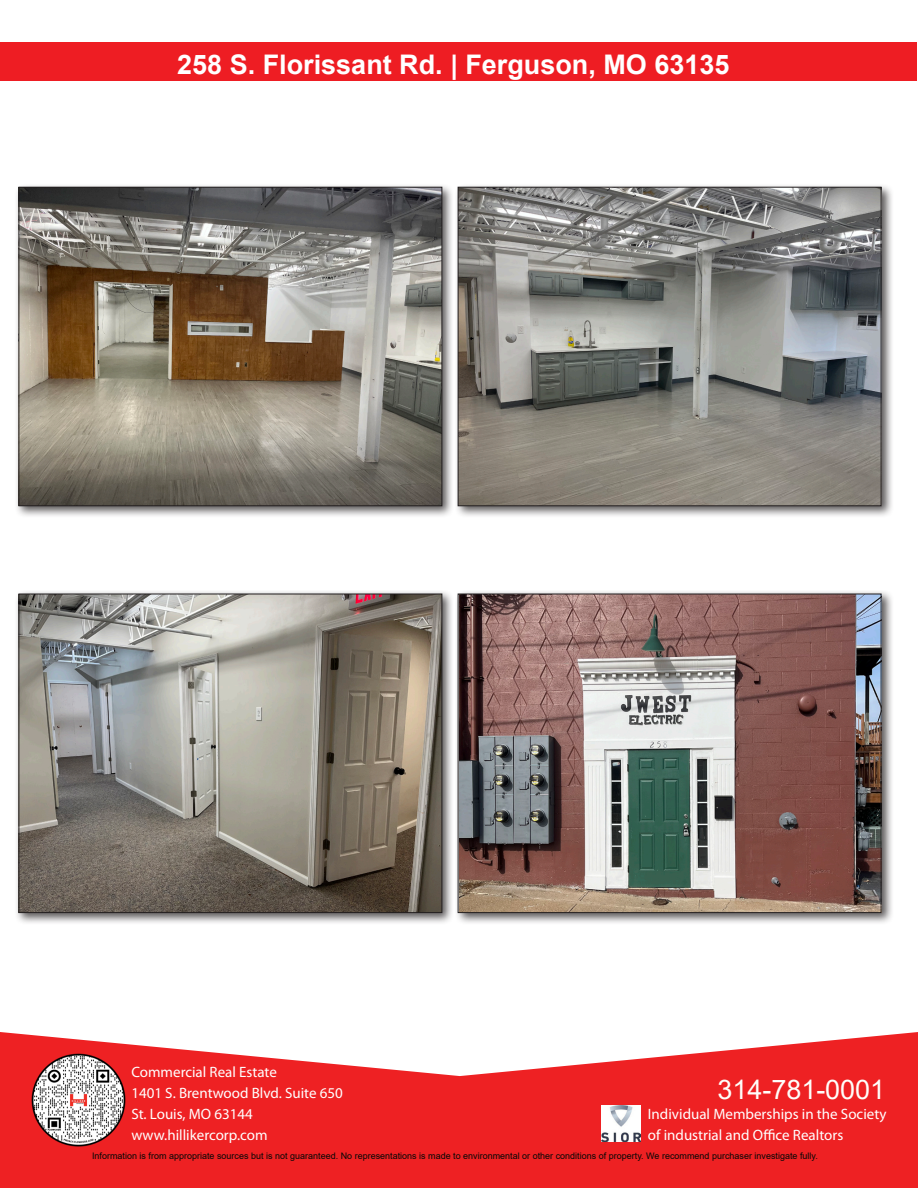
<style>
.page{position:relative;width:918px;height:1188px;background:#fff}
.page>*{position:absolute;margin:0;border:0;box-sizing:border-box;transform-origin:0 0}
.t1{font:700 27px "Arial";color:#fff}
.t2{font:27px "Arial";color:#fffefa}
.Text{font:15px "Myriad Pro";color:#fff}
.t3{font:9px "Arial";color:#050706}
</style>
<div class="page">
<svg style="left:0;top:1032px;width:918px;height:156px;fill:#ee2123"></svg>
<img style="left:30px;top:1052px;width:96px;height:96px">
<img style="left:602px;top:1106px;width:38px;height:36px">
<div style="left:1px;top:42px;width:916px;height:38px;background:#ee1d23"></div>
<div style="left:15px;top:183px;width:440px;height:336px;background:#231f20;opacity:.75"></div>
<img style="left:21px;top:189px;width:419px;height:315px">
<div style="left:19px;top:187px;width:423px;height:319px;border:1px solid #231f20"></div>
<div style="left:454px;top:183px;width:440px;height:336px;background:#231f20;opacity:.75"></div>
<img style="left:460px;top:189px;width:419px;height:315px">
<div style="left:458px;top:187px;width:423px;height:319px;border:1px solid #231f20"></div>
<div style="left:15px;top:590px;width:440px;height:335px;background:#231f20;opacity:.75"></div>
<img style="left:21px;top:596px;width:419px;height:315px">
<div style="left:19px;top:594px;width:423px;height:319px;border:1px solid #231f20"></div>
<div style="left:454px;top:590px;width:440px;height:335px;background:#231f20;opacity:.75"></div>
<img style="left:460px;top:596px;width:419px;height:315px">
<div style="left:458px;top:594px;width:423px;height:319px;border:1px solid #231f20"></div>
<p class="t1" style="left:177px;top:45px;width:554px">258 S. Florissant Rd. | Ferguson, MO 63135</p>
<p class="Text" style="left:131px;top:1063px;width:147px">Commercial Real Estate</p>
<p class="Text" style="left:131px;top:1084px;width:213px">1401 S. Brentwood Blvd. Suite 650</p>
<p class="Text" style="left:131px;top:1105px;width:123px">St. Louis, MO 63144</p>
<p class="Text" style="left:131px;top:1126px;width:138px">www.hillikercorp.com</p>
<p class="t2" style="left:718px;top:1071px;width:169px">314-781-0001</p>
<p class="Text" style="left:648px;top:1104px;width:240px">Individual Memberships in the Society</p>
<p class="Text" style="left:648px;top:1125px;width:197px">of industrial and Office Realtors</p>
<p class="t3" style="left:92px;top:1150px;width:727px">Information is from appropriate sources but is not guaranteed. No representations is made to environmental or other conditions of property. We recommend purchaser investigate fully.</p>
</div>
